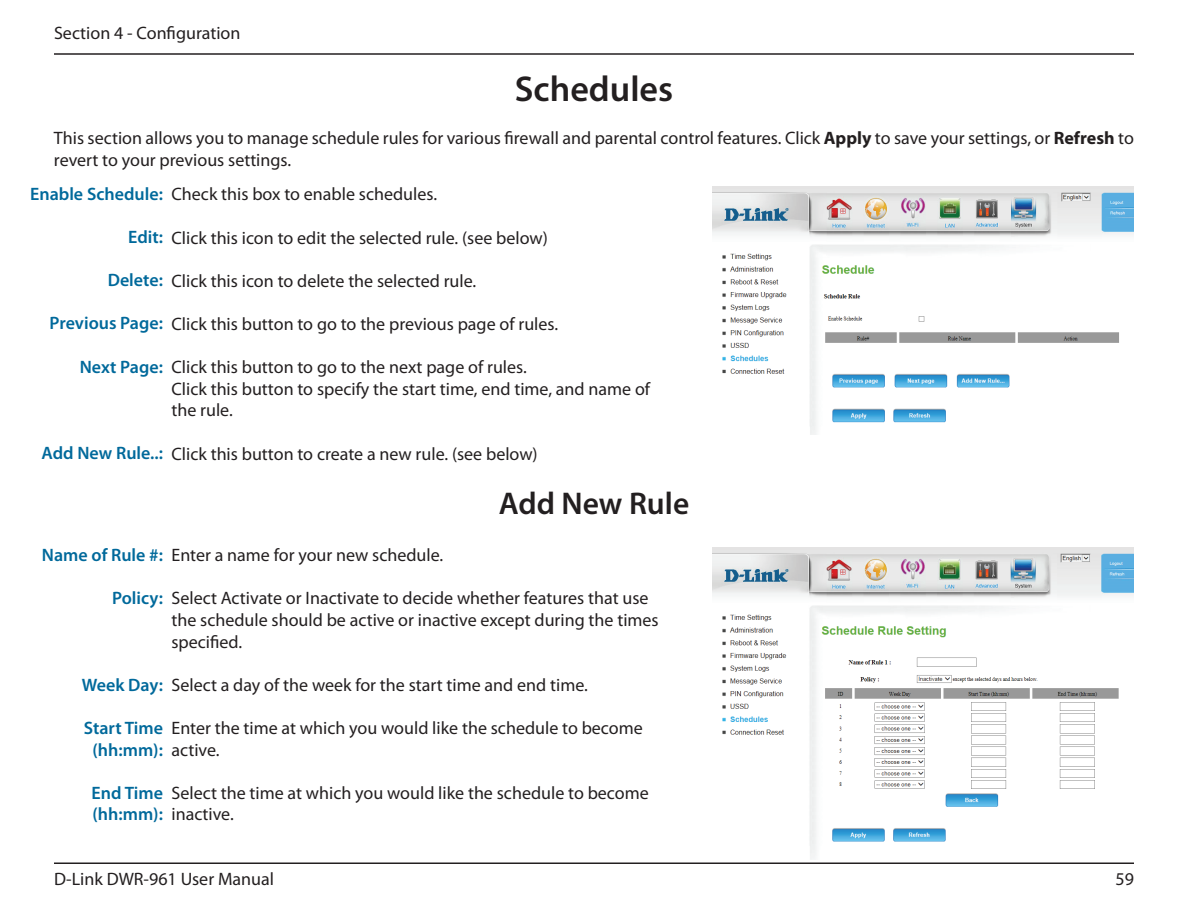
<style>
.page{position:relative;width:1188px;height:918px;background:#fff}
.page>*{position:absolute;margin:0;border:0;box-sizing:border-box;transform-origin:0 0}
.t1{font:600 36px "Myriad Pro";color:#231f20}
.t2{font:600 31.5px "Myriad Pro";color:#231f20}
.t3{font:18px/21.6px "Myriad Pro";color:#231f20}
.t4{font:600 18px/21.6px "Myriad Pro";color:#00699b;text-align:center}
.s1{font-weight:700}
</style>
<div class="page">
<hr style="left:54px;top:53px;width:1080px;height:2px;background:#231f20">
<hr style="left:54px;top:862px;width:1080px;height:2px;background:#231f20">
<img style="left:712px;top:186px;width:422px;height:249px">
<img style="left:712px;top:548px;width:422px;height:311px">
<p class="t3" style="left:54px;top:22px;width:188px">Section 4 - Configuration</p>
<h1 class="t1" style="left:515px;top:66px;width:160px">Schedules</h1>
<p class="t3" style="left:54px;top:127px;width:1081px">This section allows you to manage schedule rules for various firewall and parental control features. Click <span class="s1">Apply</span> to save your settings, or <span class="s1">Refresh</span> to revert to your previous settings.</p>
<p class="t4" style="left:30px;top:182px;width:134px">Enable Schedule:</p>
<p class="t4" style="left:128px;top:226px;width:36px">Edit:</p>
<p class="t4" style="left:108px;top:269px;width:57px">Delete:</p>
<p class="t4" style="left:50px;top:312px;width:115px">Previous Page:</p>
<p class="t4" style="left:80px;top:355px;width:85px">Next Page:</p>
<p class="t3" style="left:171px;top:183px;width:267px">Check this box to enable schedules.</p>
<p class="t3" style="left:171px;top:227px;width:378px">Click this icon to edit the selected rule. (see below)</p>
<p class="t3" style="left:171px;top:270px;width:306px">Click this icon to delete the selected rule.</p>
<p class="t3" style="left:171px;top:313px;width:388px">Click this button to go to the previous page of rules.</p>
<p class="t3" style="left:171px;top:356px;width:480px">Click this button to go to the next page of rules.<br>Click this button to specify the start time, end time, and name of the rule.</p>
<p class="t3" style="left:171px;top:443px;width:368px">Click this button to create a new rule. (see below)</p>
<p class="t4" style="left:42px;top:442px;width:123px">Add New Rule..:</p>
<h2 class="t2" style="left:499px;top:484px;width:192px">Add New Rule</h2>
<p class="t4" style="left:42px;top:544px;width:123px">Name of Rule #:</p>
<p class="t4" style="left:112px;top:587px;width:52px">Policy:</p>
<p class="t4" style="left:82px;top:673px;width:83px">Week Day:</p>
<p class="t4" style="left:84px;top:717px;width:81px">Start Time (hh:mm):</p>
<p class="t4" style="left:92px;top:781px;width:73px;text-align:left">End Time (hh:mm):</p>
<p class="t3" style="left:171px;top:544px;width:273px">Enter a name for your new schedule.</p>
<p class="t3" style="left:171px;top:587px;width:489px">Select Activate or Inactivate to decide whether features that use the schedule should be active or inactive except during the times specified.</p>
<p class="t3" style="left:171px;top:674px;width:418px">Select a day of the week for the start time and end time.</p>
<p class="t3" style="left:171px;top:717px;width:473px">Enter the time at which you would like the schedule to become active.</p>
<p class="t3" style="left:171px;top:782px;width:479px">Select the time at which you would like the schedule to become inactive.</p>
<p class="t3" style="left:54px;top:868px;width:222px">D-Link DWR-961 User Manual</p>
<p class="t3" style="left:1116px;top:868px;width:20px">59</p>
</div>
